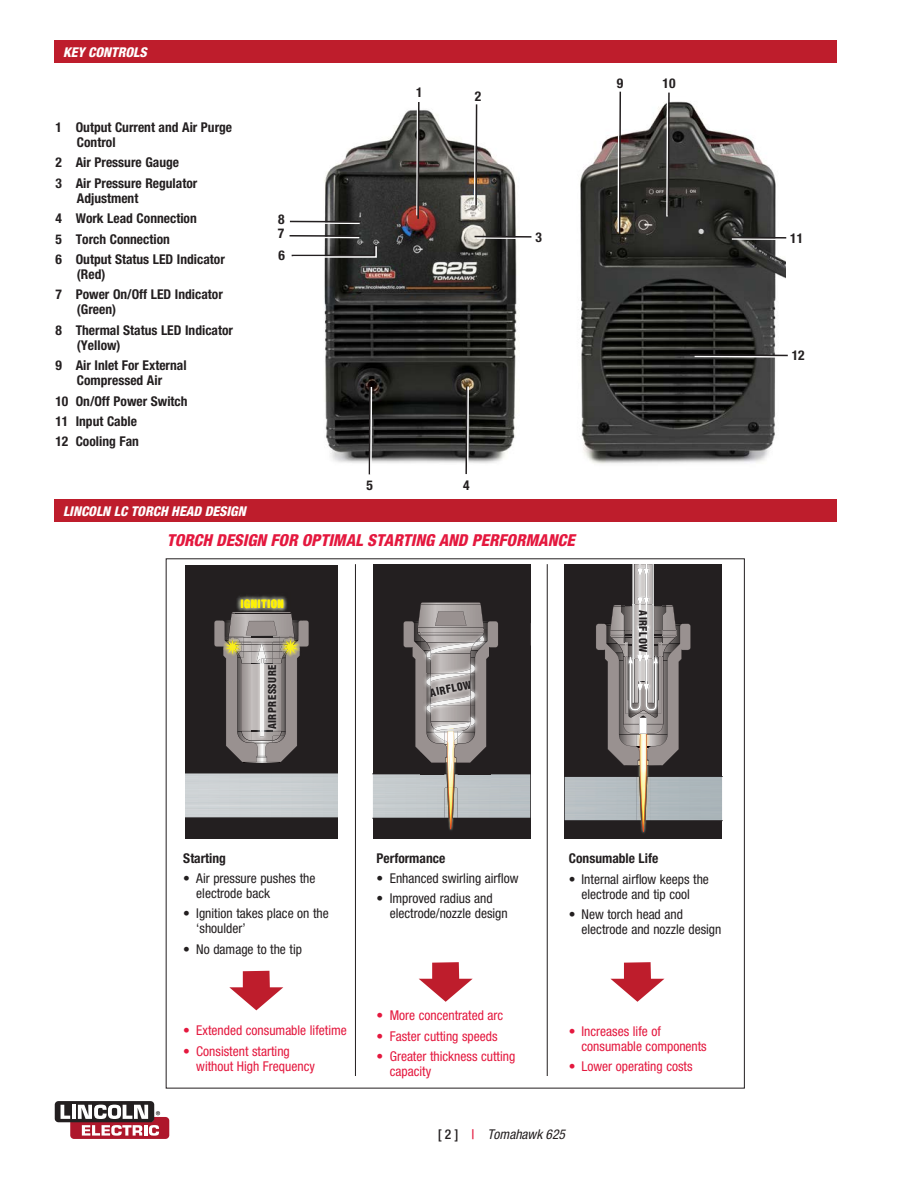
<style>
.page{position:relative;width:918px;height:1188px;background:#fff}
.page>*{position:absolute;margin:0;border:0;box-sizing:border-box;transform-origin:0 0}
.t1{font:italic 800 condensed 16.5px "Helvetica Neue";color:#e4183e}
.A_closer_look{font:700 condensed 13.5px/15px "Helvetica Neue";color:#231f20}
.A_closer_look-2{font:condensed 13.5px/15px "Helvetica Neue";color:#231f20}
.A_closer_look-3{font:condensed 13.5px/15px "Helvetica Neue";color:#e4183e}
.Red_Sub_Head{font:italic 800 condensed 13.5px "Helvetica Neue";color:#fff}
.t2{font:italic condensed 13.5px "Helvetica Neue";color:#231f20}
.t3{font:900 condensed 10.95px "Helvetica";letter-spacing:.05em;color:#fff101}
.t4{font:900 condensed 10.65px "Helvetica";letter-spacing:.05em;color:#231f20}
.s1{font-weight:500;font-style:normal}
.s2{font-weight:500;font-style:normal;color:#e4183e}
</style>
<div class="page">
<div style="left:55px;top:1101px;width:99px;height:21px;background:linear-gradient(to right,#231f20,#231f20);border-radius:4px"></div>
<svg style="left:61px;top:1105px;width:108px;height:34px"></svg>
<div style="left:54px;top:40px;width:783px;height:23px;background:#be1d2c"></div>
<img style="left:314px;top:110px;width:203px;height:353px">
<svg style="left:473px;top:104px;width:5px;height:103px"></svg>
<svg style="left:415px;top:102px;width:5px;height:118px"></svg>
<hr style="left:292px;top:222px;width:68px;height:2px;background:#fff">
<hr style="left:290px;top:221px;width:71px;height:2px;background:#231f20">
<img style="left:580px;top:101px;width:206px;height:363px">
<div style="left:54px;top:500px;width:783px;height:22px;background:#be1d2c"></div>
<svg style="left:617px;top:91px;width:5px;height:145px"></svg>
<hr style="left:477px;top:237px;width:52px;height:2px;background:#fff">
<hr style="left:475px;top:236px;width:56px;height:2px;background:#231f20">
<svg style="left:465px;top:385px;width:5px;height:90px"></svg>
<svg style="left:368px;top:385px;width:5px;height:90px"></svg>
<hr style="left:292px;top:236px;width:67px;height:2px;background:#fff">
<hr style="left:290px;top:235px;width:71px;height:2px;background:#231f20">
<svg style="left:291px;top:243px;width:87px;height:15px"></svg>
<svg style="left:665px;top:92px;width:5px;height:126px"></svg>
<hr style="left:732px;top:238px;width:51px;height:2px;background:#fff">
<hr style="left:729px;top:237px;width:57px;height:2px;background:#231f20">
<svg style="left:689px;top:353px;width:99px;height:5px"></svg>
<svg style="left:373px;top:564px;width:157px;height:275px;background:#5f5c5c"></svg>
<svg style="left:185px;top:565px;width:153px;height:273px;background:#605d5c"></svg>
<img style="left:235px;top:593px;width:55px;height:19px">
<img style="left:241px;top:599px;width:42px;height:9px">
<img style="left:235px;top:612px;width:55px;height:5px">
<svg style="left:229px;top:971px;width:54px;height:39px"></svg>
<svg style="left:419px;top:962px;width:54px;height:40px"></svg>
<hr style="left:355px;top:564px;width:1px;height:512px;background:#231f20">
<svg style="left:565px;top:564px;width:157px;height:275px;background:#5c5959"></svg>
<img style="left:652px;top:604px;width:2px;height:55px">
<img style="left:641px;top:626px;width:2px;height:33px">
<img style="left:644px;top:604px;width:5px;height:55px">
<svg style="left:610px;top:962px;width:54px;height:40px"></svg>
<hr style="left:547px;top:564px;width:1px;height:512px;background:#231f20">
<p class="Red_Sub_Head" style="left:63px;top:43px;width:85px">KEY CONTROLS</p>
<p class="A_closer_look" style="left:77px;top:119px;width:157px;text-indent:-21px">1 Output Current and Air Purge<br>Control</p>
<p class="A_closer_look" style="left:56px;top:155px;width:125px">2 Air Pressure Gauge</p>
<p class="A_closer_look" style="left:77px;top:175px;width:122px;text-indent:-21px">3 Air Pressure Regulator<br>Adjustment</p>
<p class="A_closer_look" style="left:56px;top:211px;width:143px">4 Work Lead Connection</p>
<p class="A_closer_look" style="left:56px;top:231px;width:116px">5 Torch Connection</p>
<p class="A_closer_look" style="left:77px;top:251px;width:149px;text-indent:-21px">6 Output Status LED Indicator (Red)</p>
<p class="A_closer_look" style="left:77px;top:287px;width:147px;text-indent:-21px">7 Power On/Off LED Indicator (Green)</p>
<p class="A_closer_look" style="left:77px;top:322px;width:158px;text-indent:-21px">8 Thermal Status LED Indicator (Yellow)</p>
<p class="A_closer_look" style="left:56px;top:358px;width:133px;text-align:center">9 Air Inlet For External<br>Compressed Air</p>
<p class="A_closer_look" style="left:56px;top:393px;width:134px">10 On/Off Power Switch</p>
<p class="A_closer_look" style="left:56px;top:413px;width:83px">11 Input Cable</p>
<p class="A_closer_look" style="left:56px;top:434px;width:85px">12 Cooling Fan</p>
<p class="Red_Sub_Head" style="left:63px;top:503px;width:184px">LINCOLN LC TORCH HEAD DESIGN</p>
<p class="A_closer_look" style="left:278px;top:212px;width:8px">8</p>
<p class="A_closer_look" style="left:278px;top:226px;width:8px">7</p>
<p class="A_closer_look" style="left:279px;top:247px;width:8px">6</p>
<p class="A_closer_look" style="left:416px;top:84px;width:8px">1</p>
<p class="A_closer_look" style="left:475px;top:89px;width:8px">2</p>
<p class="A_closer_look" style="left:536px;top:229px;width:8px">3</p>
<p class="A_closer_look" style="left:366px;top:478px;width:8px">5</p>
<p class="A_closer_look" style="left:463px;top:477px;width:8px">4</p>
<p class="t1" style="left:167px;top:530px;width:409px">TORCH DESIGN FOR OPTIMAL STARTING AND PERFORMANCE</p>
<p class="t3" style="left:241px;top:597px;width:45px">IGNITION</p>
<p class="t4" style="left:266px;top:729px;width:66px;rotate:-90deg">AIRPRESSURE</p>
<p class="t4" style="left:429px;top:686px;width:44px;rotate:-11deg">AIRFLOW</p>
<p class="A_closer_look" style="left:617px;top:75px;width:8px">9</p>
<p class="A_closer_look" style="left:663px;top:75px;width:14px">10</p>
<p class="t4" style="left:650px;top:610px;width:44px;rotate:90deg">AIRFLOW</p>
<p class="A_closer_look" style="left:183px;top:850px;width:44px">Starting</p>
<p class="A_closer_look-2" style="left:196px;top:871px;width:121px;text-indent:-13px">• Air pressure pushes the electrode back</p>
<p class="A_closer_look-2" style="left:196px;top:906px;width:134px;text-indent:-13px">• Ignition takes place on the ‘shoulder’</p>
<p class="A_closer_look-2" style="left:183px;top:942px;width:120px">• No damage to the tip</p>
<p class="A_closer_look-3" style="left:183px;top:1023px;width:165px">• Extended consumable lifetime</p>
<p class="A_closer_look-3" style="left:196px;top:1044px;width:120px;text-indent:-13px">• Consistent starting without High Frequency</p>
<p class="A_closer_look" style="left:377px;top:850px;width:70px">Performance</p>
<p class="A_closer_look-2" style="left:377px;top:871px;width:144px">• Enhanced swirling airflow</p>
<p class="A_closer_look-2" style="left:390px;top:891px;width:120px;text-indent:-13px">• Improved radius and electrode/nozzle design</p>
<p class="A_closer_look-3" style="left:377px;top:1008px;width:128px">• More concentrated arc</p>
<p class="A_closer_look-3" style="left:377px;top:1029px;width:123px">• Faster cutting speeds</p>
<p class="A_closer_look-3" style="left:390px;top:1049px;width:127px;text-indent:-13px">• Greater thickness cutting capacity</p>
<p class="A_closer_look" style="left:569px;top:851px;width:91px">Consumable Life</p>
<p class="A_closer_look-2" style="left:569px;top:871px;width:142px;text-align:center">• Internal airflow keeps the electrode and tip cool</p>
<p class="A_closer_look-2" style="left:582px;top:907px;width:141px;text-indent:-13px">• New torch head and electrode and nozzle design</p>
<p class="A_closer_look-3" style="left:582px;top:1024px;width:127px;text-indent:-13px">• Increases life of consumable components</p>
<p class="A_closer_look-3" style="left:569px;top:1059px;width:125px">• Lower operating costs</p>
<p class="t2" style="left:438px;top:1126px;width:129px"><span class="s1">[ 2 ]</span> <span class="s2">|</span> Tomahawk 625</p>
<p class="A_closer_look" style="left:790px;top:230px;width:14px">11</p>
<p class="A_closer_look" style="left:792px;top:348px;width:14px">12</p>
</div>
